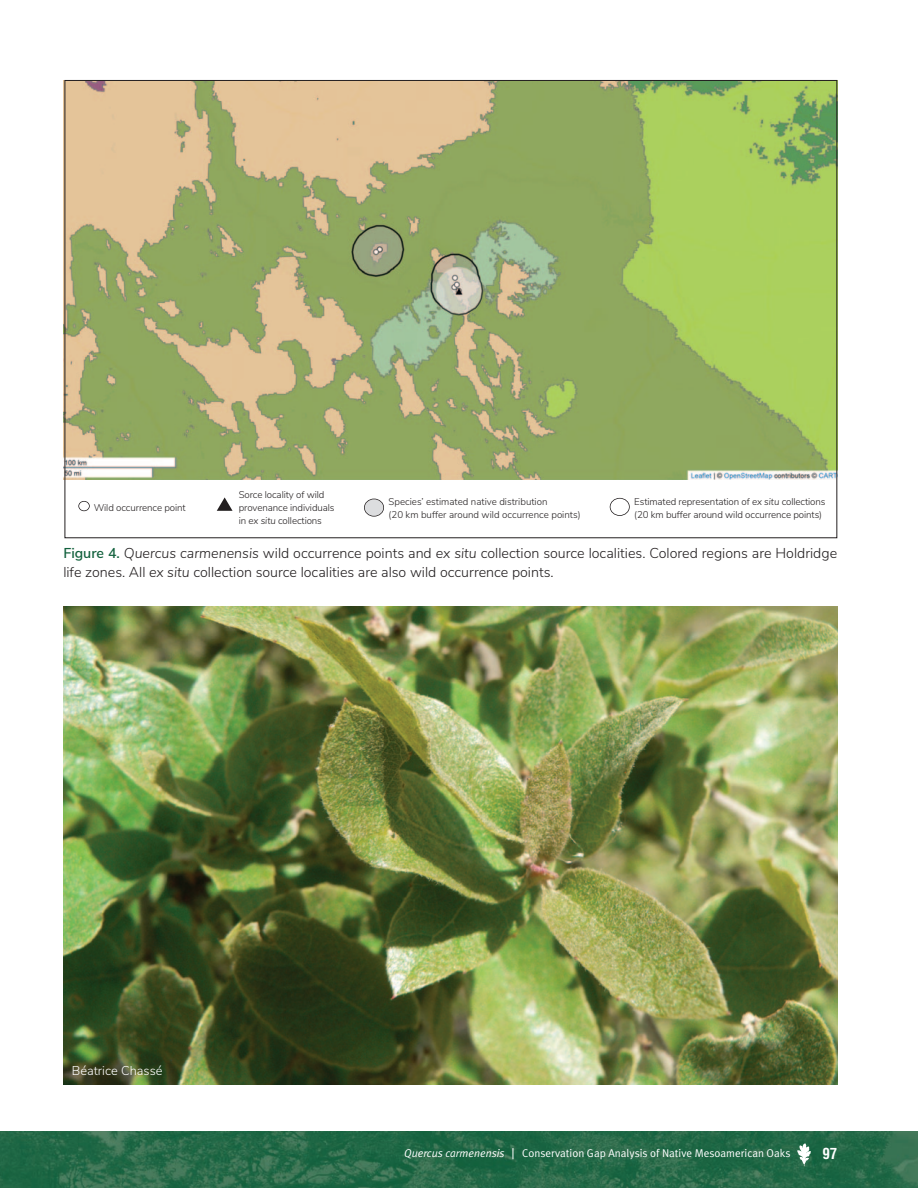
<style>
.page{position:relative;width:918px;height:1188px;background:#fff}
.page>*{position:absolute;margin:0;border:0;box-sizing:border-box;transform-origin:0 0}
.t1{font:700 condensed 15px "Helvetica";color:#fff}
.t2{font:300 14.25px/19.5px "Nunito Sans";color:#231f20}
.t3{font:300 12.75px "Nunito Sans";color:#fff}
.t4{font:11.25px "Meta Plus Normal";color:#fff}
.t5{font:italic 11.25px "Meta Plus Normal";color:#fff}
.t6{font:300 9.75px/12.8px "Nunito Sans";letter-spacing:-.01em;color:#231f20}
.s1{font-style:italic}
.s2{font-weight:600;color:#12613d}
</style>
<div class="page">
<img style="left:0;top:1131px;width:918px;height:57px">
<svg style="left:797px;top:1143px;width:14px;height:23px"></svg>
<img style="left:63px;top:80px;width:772px;height:400px">
<div style="left:610px;top:498px;width:20px;height:18px;border:2px solid #231f20;border-radius:50%"></div>
<div style="left:365px;top:499px;width:18px;height:17px;background:#dcdddf;border-radius:50%"></div>
<div style="left:364px;top:499px;width:20px;height:18px;border:2px solid #231f20;border-radius:50%"></div>
<div style="left:78px;top:501px;width:12px;height:10px;border:2px solid #231f20;border-radius:50%"></div>
<svg style="left:217px;top:497px;width:16px;height:14px"></svg>
<img style="left:63px;top:606px;width:774px;height:478px">
<p class="t6" style="left:94px;top:502px;width:94px">Wild occurrence point</p>
<p class="t6" style="left:239px;top:489px;width:97px">Sorce locality of wild provenance individuals in <span class="s1">ex situ</span> collections</p>
<p class="t6" style="left:389px;top:497px;width:160px">Species’ estimated native distribution</p>
<p class="t6" style="left:389px;top:509px;width:194px">(20 km buffer around wild occurrence points)</p>
<p class="t6" style="left:634px;top:496px;width:193px">Estimated representation of <span class="s1">ex situ</span> collections</p>
<p class="t6" style="left:634px;top:509px;width:189px">(20 km buffer around wild occurrence points)</p>
<p class="t2" style="left:63px;top:544px;width:775px"><span class="s2">Figure 4.</span> <span class="s1">Quercus carmenensis</span> wild occurrence points and <span class="s1">ex situ</span> collection source localities. Colored regions are Holdridge life zones. All <span class="s1">ex situ</span> collection source localities are also wild occurrence points.</p>
<p class="t3" style="left:72px;top:1066px;width:92px">Béatrice Chassé</p>
<p class="t5" style="left:404px;top:1148px;width:102px">Quercus carmenensis</p>
<p class="t4" style="left:522px;top:1149px;width:270px">Conservation Gap Analysis of Native Mesoamerican Oaks</p>
<p class="t1" style="left:822px;top:1147px;width:16px">97</p>
</div>
